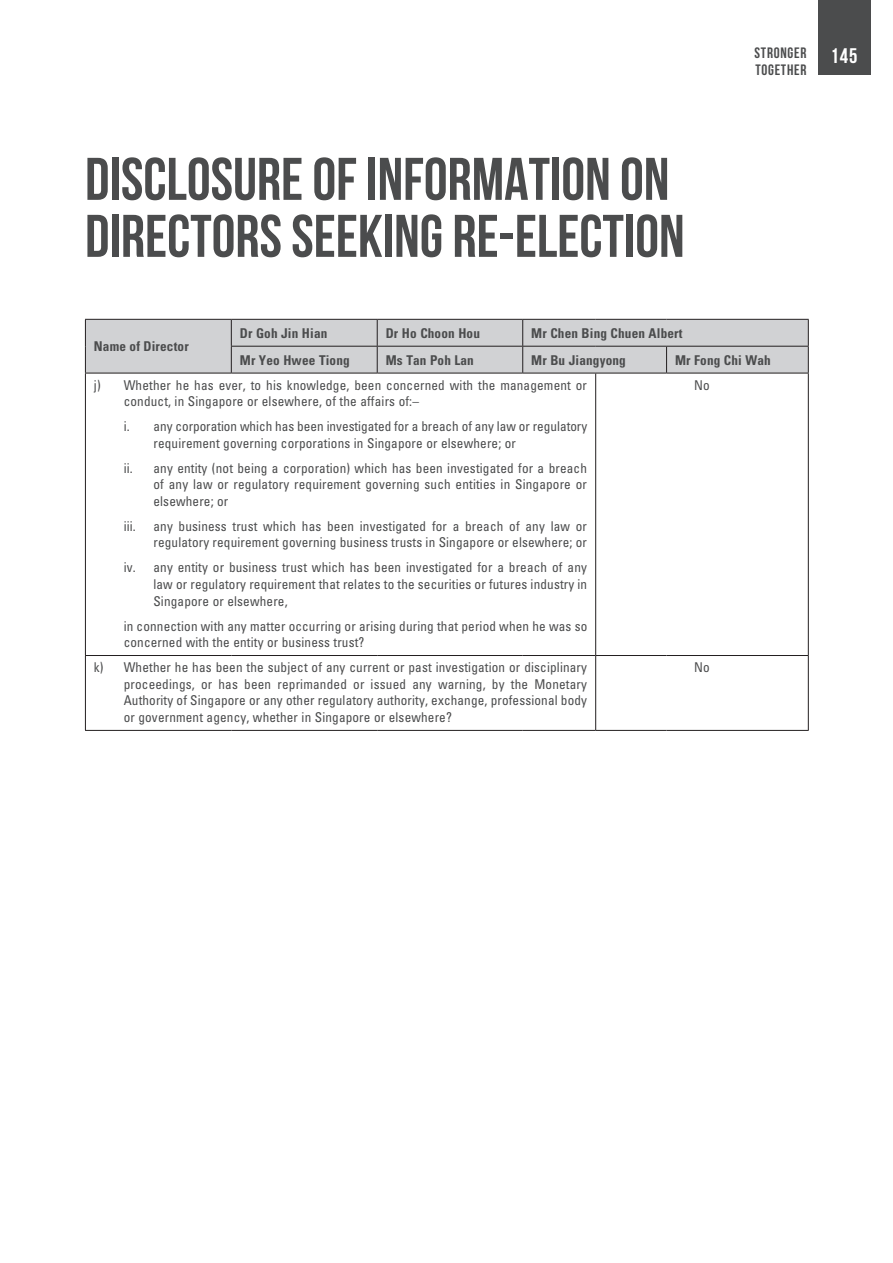
<style>
.page{position:relative;width:893px;height:1263px;background:#fff}
.page>*{position:absolute;margin:0;border:0;box-sizing:border-box;transform-origin:0 0}
.t1{font:700 60px/57px "Bebas Neue";color:#4b4c4d}
.t2{font:700 21px "Bebas Neue";color:#fff}
.t3{font:700 15px/16.5px "Bebas Neue";letter-spacing:.05em;color:#4b4c4d}
._50_E_Table_Text{font:condensed 13.5px/16.5px "Univers LT Std";letter-spacing:.01em;color:#4b4c4d}
._50_E_Table_Text-2{font:700 condensed 13.5px "Univers LT Std";letter-spacing:.01em;color:#4b4c4d}
</style>
<div class="page">
<hr style="left:85px;top:373px;width:146px;height:1px;background:#231f20">
<hr style="left:231px;top:373px;width:146px;height:1px;background:#231f20">
<hr style="left:377px;top:373px;width:146px;height:1px;background:#231f20">
<hr style="left:667px;top:373px;width:142px;height:1px;background:#231f20">
<hr style="left:523px;top:373px;width:73px;height:1px;background:#231f20">
<hr style="left:596px;top:373px;width:71px;height:1px;background:#231f20">
<svg style="left:85px;top:319px;width:724px;height:54px;background:#cacacc"></svg>
<hr style="left:523px;top:346px;width:73px;height:1px;background:#231f20">
<hr style="left:596px;top:346px;width:71px;height:1px;background:#231f20">
<hr style="left:667px;top:346px;width:142px;height:1px;background:#231f20">
<hr style="left:808px;top:373px;width:1px;height:282px;background:#231f20">
<hr style="left:596px;top:655px;width:71px;height:1px;background:#231f20">
<hr style="left:667px;top:655px;width:142px;height:1px;background:#231f20">
<hr style="left:808px;top:656px;width:1px;height:74px;background:#231f20">
<hr style="left:596px;top:730px;width:71px;height:1px;background:#231f20">
<hr style="left:667px;top:730px;width:142px;height:1px;background:#231f20">
<hr style="left:85px;top:373px;width:1px;height:282px;background:#231f20">
<hr style="left:595px;top:373px;width:1px;height:282px;background:#231f20">
<hr style="left:85px;top:655px;width:146px;height:1px;background:#231f20">
<hr style="left:85px;top:656px;width:1px;height:74px;background:#231f20">
<hr style="left:231px;top:655px;width:146px;height:1px;background:#231f20">
<hr style="left:377px;top:655px;width:146px;height:1px;background:#231f20">
<hr style="left:523px;top:655px;width:73px;height:1px;background:#231f20">
<hr style="left:595px;top:656px;width:1px;height:74px;background:#231f20">
<hr style="left:85px;top:730px;width:146px;height:1px;background:#231f20">
<hr style="left:231px;top:730px;width:146px;height:1px;background:#231f20">
<hr style="left:377px;top:730px;width:146px;height:1px;background:#231f20">
<hr style="left:523px;top:730px;width:73px;height:1px;background:#231f20">
<div style="left:818px;top:0;width:52px;height:74px;background:#4b4c4d"></div>
<h1 class="t1" style="left:85px;top:150px;width:601px">DISCLOSURE OF INFORMATION ON<br>DIRECTORS SEEKING RE-ELECTION</h1>
<p class="t3" style="left:754px;top:44px;width:53px">STRONGER<br>TOGETHER</p>
<h2 class="t2" style="left:830px;top:45px;width:29px">145</h2>
<p class="_50_E_Table_Text-2" style="left:240px;top:325px;width:89px">Dr Goh Jin Hian</p>
<p class="_50_E_Table_Text-2" style="left:386px;top:325px;width:96px">Dr Ho Choon Hou</p>
<p class="_50_E_Table_Text-2" style="left:531px;top:325px;width:153px">Mr Chen Bing Chuen Albert</p>
<p class="_50_E_Table_Text-2" style="left:240px;top:351px;width:111px">Mr Yeo Hwee Tiong</p>
<p class="_50_E_Table_Text-2" style="left:386px;top:351px;width:90px">Ms Tan Poh Lan</p>
<p class="_50_E_Table_Text-2" style="left:531px;top:351px;width:96px">Mr Bu Jiangyong</p>
<p class="_50_E_Table_Text-2" style="left:675px;top:351px;width:97px">Mr Fong Chi Wah</p>
<p class="_50_E_Table_Text" style="left:124px;top:377px;width:465px;text-indent:-30px">j) Whether he has ever, to his knowledge, been concerned with the management or conduct, in Singapore or elsewhere, of the affairs of:–</p>
<p class="_50_E_Table_Text" style="left:153px;top:418px;width:435px;text-indent:-30px">i. any corporation which has been investigated for a breach of any law or regulatory requirement governing corporations in Singapore or elsewhere; or</p>
<p class="_50_E_Table_Text" style="left:153px;top:460px;width:435px;text-align:justify;text-indent:-30px">ii. any entity (not being a corporation) which has been investigated for a breach of any law or regulatory requirement governing such entities in Singapore or elsewhere; or</p>
<p class="_50_E_Table_Text" style="left:124px;top:518px;width:14px">iii.</p>
<p class="_50_E_Table_Text" style="left:153px;top:518px;width:435px">any business trust which has been investigated for a breach of any law or regulatory requirement governing business trusts in Singapore or elsewhere; or</p>
<p class="_50_E_Table_Text" style="left:153px;top:559px;width:435px;text-align:justify;text-indent:-30px">iv. any entity or business trust which has been investigated for a breach of any law or regulatory requirement that relates to the securities or futures industry in Singapore or elsewhere,</p>
<p class="_50_E_Table_Text" style="left:124px;top:617px;width:465px">in connection with any matter occurring or arising during that period when he was so concerned with the entity or business trust?</p>
<p class="_50_E_Table_Text-2" style="left:94px;top:338px;width:96px">Name of Director</p>
<p class="_50_E_Table_Text" style="left:694px;top:377px;width:17px">No</p>
<p class="_50_E_Table_Text" style="left:124px;top:659px;width:465px;text-align:justify;text-indent:-30px">k) Whether he has been the subject of any current or past investigation or disciplinary proceedings, or has been reprimanded or issued any warning, by the Monetary Authority of Singapore or any other regulatory authority, exchange, professional body or government agency, whether in Singapore or elsewhere?</p>
<p class="_50_E_Table_Text" style="left:694px;top:659px;width:17px">No</p>
</div>
